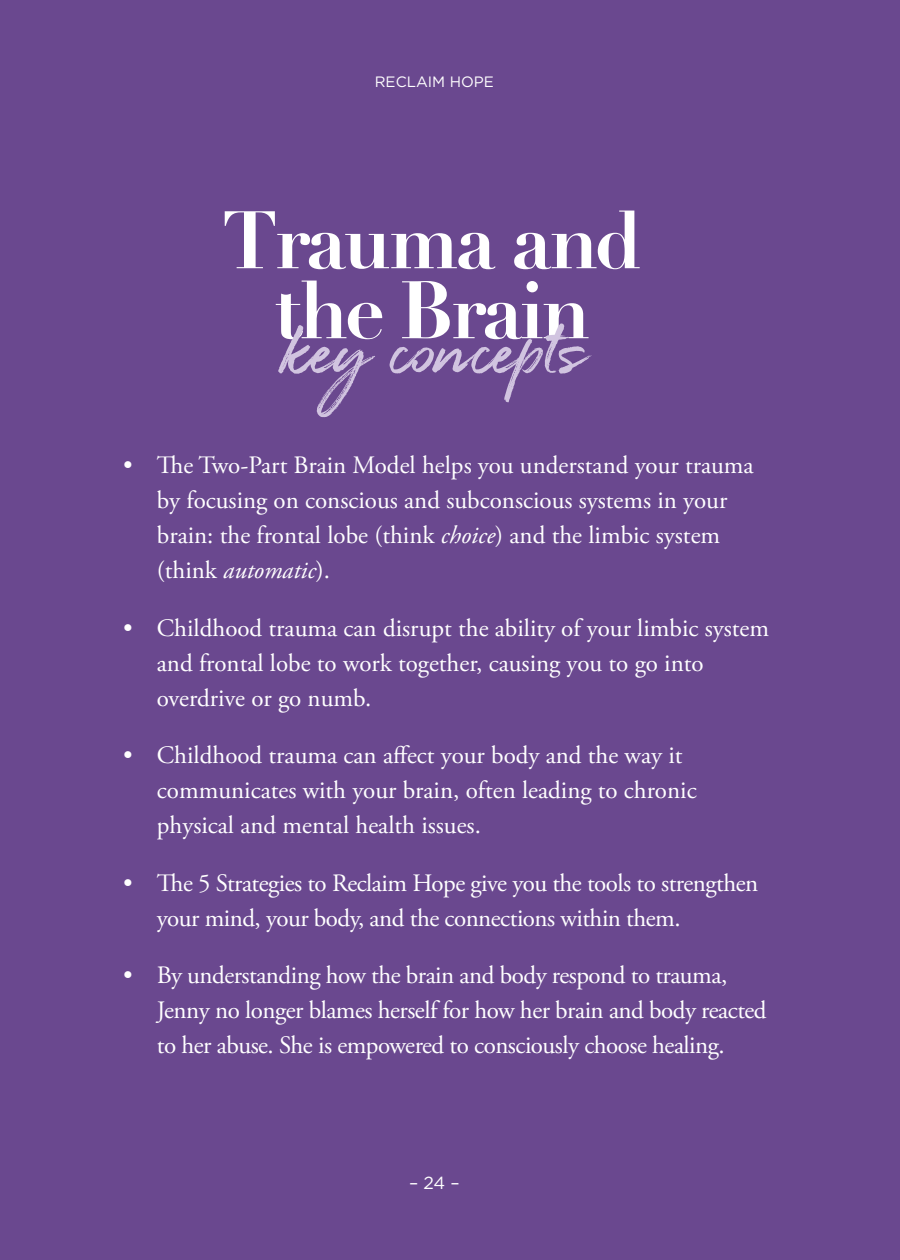
<style>
.page{position:relative;width:900px;height:1260px;background:#6a488f}
.page>*{position:absolute;margin:0;border:0;box-sizing:border-box;transform-origin:0 0}
.t1{font:112.5px "Perfetto";letter-spacing:-.025em;color:#d1c4e0}
.t2{font:700 80px/70px "Didot";letter-spacing:-.05em;color:#fff;text-align:center}
.t3{font:25px/35px "Adobe Garamond Pro";color:#fff}
.t4{font:25px/35px "Adobe Garamond Pro";letter-spacing:-.02em;color:#fff}
.t5{font:17.5px "Gotham";color:#fff}
.t6{font:15px "Gotham";color:#fff}
.s1{font-style:italic}
</style>
<div class="page">
<p class="t6" style="left:375px;top:72px;width:121px">RECLAIM HOPE</p>
<h2 class="t2" style="left:222px;top:206px;width:422px">Trauma and the Brain</h2>
<h1 class="t1" style="left:278px;top:290px;width:308px">key concepts</h1>
<p class="t3" style="left:157px;top:449px;width:598px;text-indent:-34px">• The Two-Part Brain Model helps you understand your trauma by focusing on conscious and subconscious systems in your brain: the frontal lobe (think <span class="s1">choice</span>) and the limbic system (think <span class="s1">automatic</span>).</p>
<p class="t3" style="left:157px;top:611px;width:614px;text-indent:-34px">• Childhood trauma can disrupt the ability of your limbic system and frontal lobe to work together, causing you to go into overdrive or go numb.</p>
<p class="t3" style="left:157px;top:739px;width:541px;text-indent:-34px">• Childhood trauma can affect your body and the way it communicates with your brain, often leading to chronic physical and mental health issues.</p>
<p class="t4" style="left:157px;top:866px;width:603px;text-indent:-34px">• The 5 Strategies to Reclaim Hope give you the tools to strengthen your mind, your body, and the connections within them.</p>
<p class="t4" style="left:157px;top:959px;width:611px;text-indent:-34px">• By understanding how the brain and body respond to trauma,<br>Jenny no longer blames herself for how her brain and body reacted to her abuse. She is empowered to consciously choose healing.</p>
<p class="t5" style="left:409px;top:1172px;width:52px">– 24 –</p>
</div>
